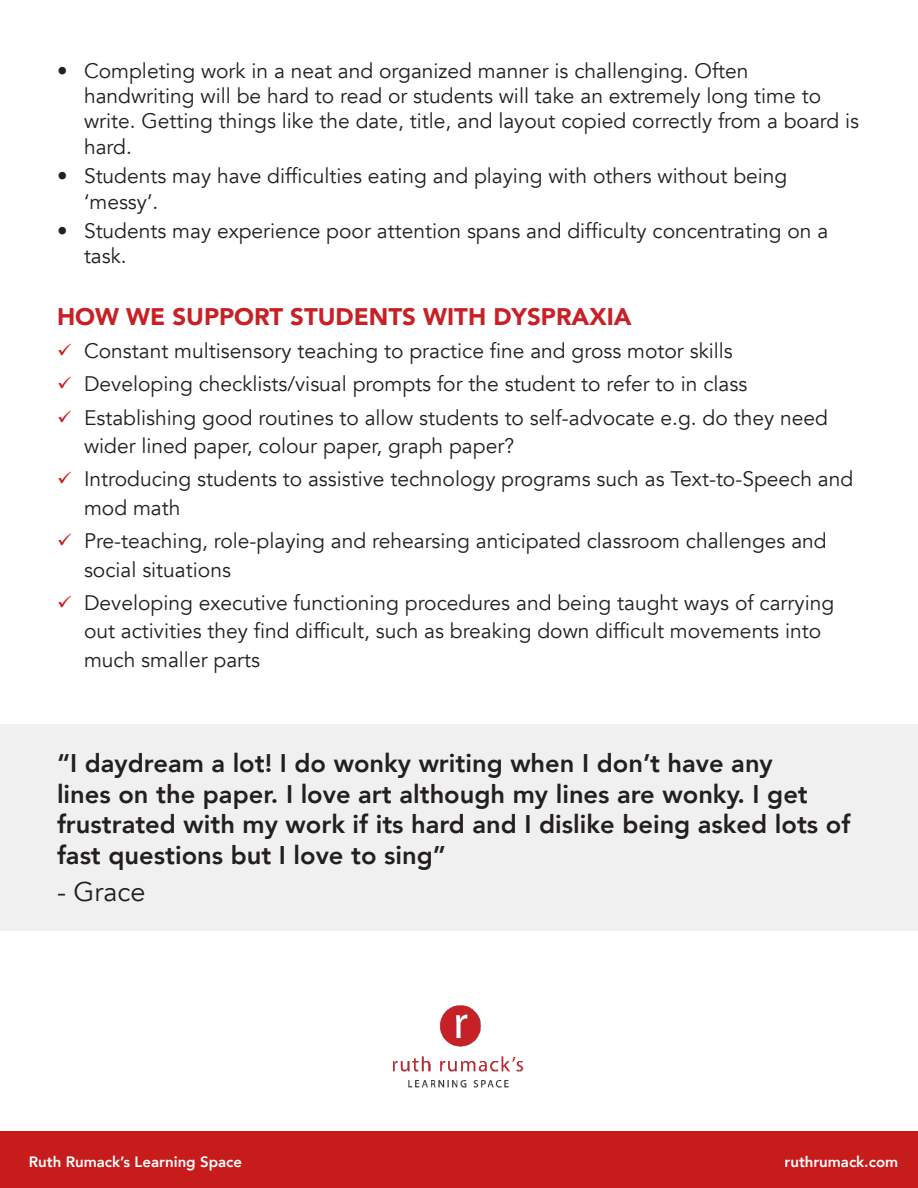
<style>
.page{position:relative;width:918px;height:1188px;background:#fff}
.page>*{position:absolute;margin:0;border:0;box-sizing:border-box;transform-origin:0 0}
.t1{font:27px "Avenir";color:#231f20}
.t2{font:800 25.5px/30.6px "Avenir";color:#231f20}
.t3{font:900 24px "Avenir";color:#c62127}
.t4{font:21px/25.2px "Avenir";color:#231f20}
.t5{font:800 15px "Avenir";color:#fff}
.s1{color:#c71c1c}
</style>
<div class="page">
<img style="left:392px;top:1005px;width:132px;height:83px">
<div style="left:0;top:1131px;width:918px;height:57px;background:#c71c1c"></div>
<div style="left:0;top:724px;width:918px;height:207px;background:#f0f0f1"></div>
<p class="t4" style="left:84px;top:59px;width:777px;text-indent:-27px">• Completing work in a neat and organized manner is challenging. Often handwriting will be hard to read or students will take an extremely long time to write. Getting things like the date, title, and layout copied correctly from a board is hard.</p>
<p class="t4" style="left:84px;top:164px;width:705px;text-indent:-27px">• Students may have difficulties eating and playing with others without being ‘messy’.</p>
<p class="t4" style="left:84px;top:219px;width:746px;text-indent:-27px">• Students may experience poor attention spans and difficulty concentrating on a task.</p>
<p class="t3" style="left:57px;top:301px;width:576px">HOW WE SUPPORT STUDENTS WITH DYSPRAXIA</p>
<p class="t4" style="left:57px;top:339px;width:677px"><span class="s1">✓</span> Constant multisensory teaching to practice fine and gross motor skills</p>
<p class="t4" style="left:57px;top:372px;width:692px"><span class="s1">✓</span> Developing checklists/visual prompts for the student to refer to in class</p>
<p class="t4" style="left:84px;top:404px;width:745px;line-height:28.5px;text-indent:-27px"><span class="s1">✓</span> Establishing good routines to allow students to self-advocate e.g. do they need wider lined paper, colour paper, graph paper?</p>
<p class="t4" style="left:84px;top:465px;width:771px;line-height:28.5px;text-indent:-27px"><span class="s1">✓</span> Introducing students to assistive technology programs such as Text-to-Speech and mod math</p>
<p class="t4" style="left:84px;top:527px;width:744px;line-height:28.5px;text-indent:-27px"><span class="s1">✓</span> Pre-teaching, role-playing and rehearsing anticipated classroom challenges and social situations</p>
<p class="t4" style="left:84px;top:589px;width:752px;line-height:28.5px;text-indent:-27px"><span class="s1">✓</span> Developing executive functioning procedures and being taught ways of carrying out activities they find difficult, such as breaking down difficult movements into much smaller parts</p>
<p class="t2" style="left:57px;top:749px;width:795px">“I daydream a lot! I do wonky writing when I don’t have any<br>lines on the paper. I love art although my lines are wonky. I get frustrated with my work if its hard and I dislike being asked lots of fast questions but I love to sing”</p>
<p class="t1" style="left:57px;top:874px;width:90px">- Grace</p>
<p class="t5" style="left:29px;top:1152px;width:215px">Ruth Rumack’s Learning Space</p>
<p class="t5" style="left:785px;top:1152px;width:115px">ruthrumack.com</p>
</div>
